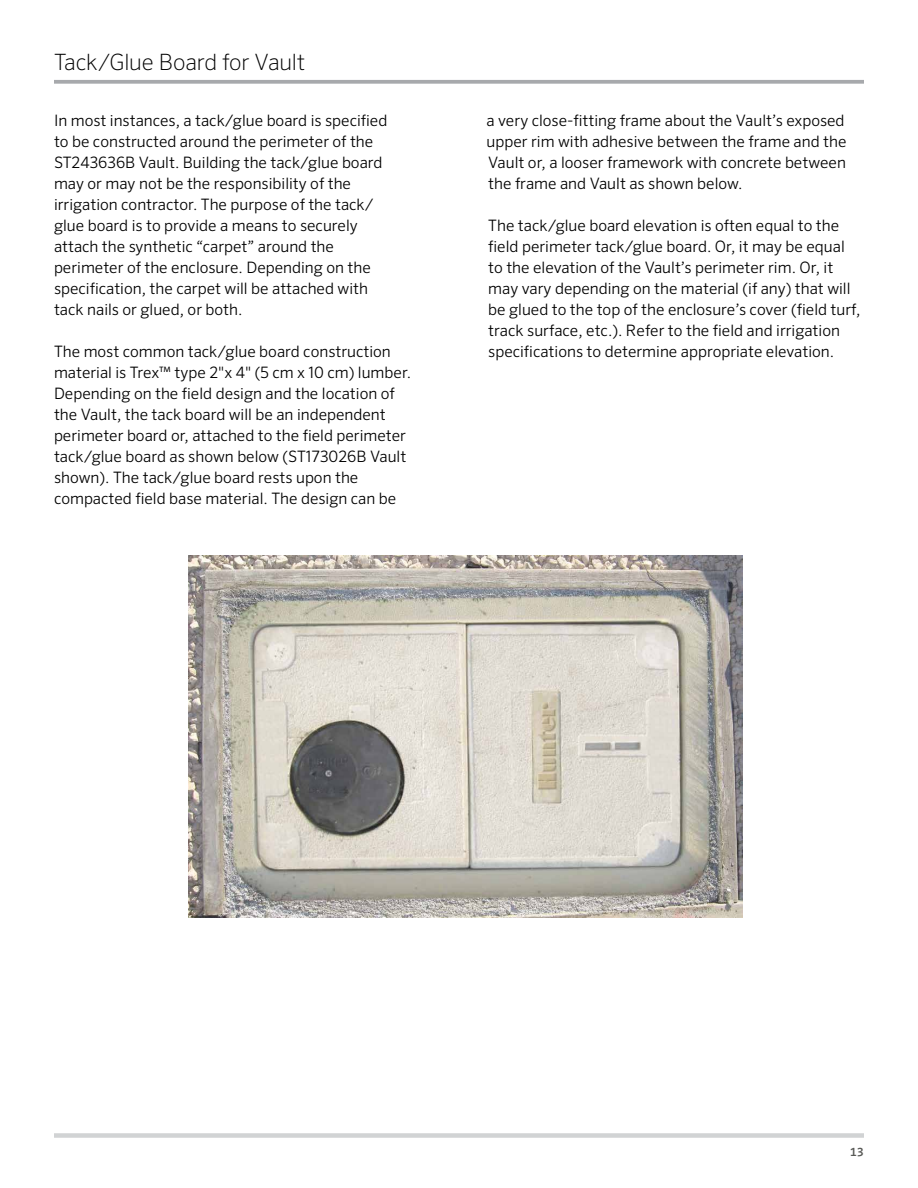
<style>
.page{position:relative;width:918px;height:1188px;background:#fff}
.page>*{position:absolute;margin:0;border:0;box-sizing:border-box;transform-origin:0 0}
.t1{font:200 22.5px "Sero Pro";letter-spacing:-.01em;color:#000}
.t2{font:300 15.75px/21px "Sero Pro";color:#000}
.t3{font:500 12px "Sero Pro";color:#585956}
</style>
<div class="page">
<svg style="left:54px;top:80px;width:810px;height:4px;background:#aeb0b2"></svg>
<img style="left:189px;top:555px;width:554px;height:363px">
<div style="left:54px;top:1133px;width:810px;height:5px;background:#d1d3d4"></div>
<h1 class="t1" style="left:54px;top:49px;width:253px">Tack/Glue Board for Vault</h1>
<p class="t2" style="left:54px;top:110px;width:335px">In most instances, a tack/glue board is specified to be constructed around the perimeter of the ST243636B Vault. Building the tack/glue board may or may not be the responsibility of the irrigation contractor. The purpose of the tack/ glue board is to provide a means to securely attach the synthetic “carpet” around the perimeter of the enclosure. Depending on the specification, the carpet will be attached with tack nails or glued, or both.</p>
<p class="t2" style="left:54px;top:341px;width:359px">The most common tack/glue board construction material is Trex™ type 2"x 4" (5 cm x 10 cm) lumber.<br>Depending on the field design and the location of the Vault, the tack board will be an independent perimeter board or, attached to the field perimeter tack/glue board as shown below (ST173026B Vault shown). The tack/glue board rests upon the compacted field base material. The design can be</p>
<p class="t2" style="left:487px;top:110px;width:361px;text-align:justify">a very close-fitting frame about the Vault’s exposed upper rim with adhesive between the frame and the Vault or, a looser framework with concrete between the frame and Vault as shown below.</p>
<p class="t2" style="left:488px;top:215px;width:374px">The tack/glue board elevation is often equal to the field perimeter tack/glue board. Or, it may be equal to the elevation of the Vault’s perimeter rim. Or, it may vary depending on the material (if any) that will be glued to the top of the enclosure’s cover (field turf, track surface, etc.). Refer to the field and irrigation specifications to determine appropriate elevation.</p>
<p class="t3" style="left:850px;top:1145px;width:15px">13</p>
</div>
